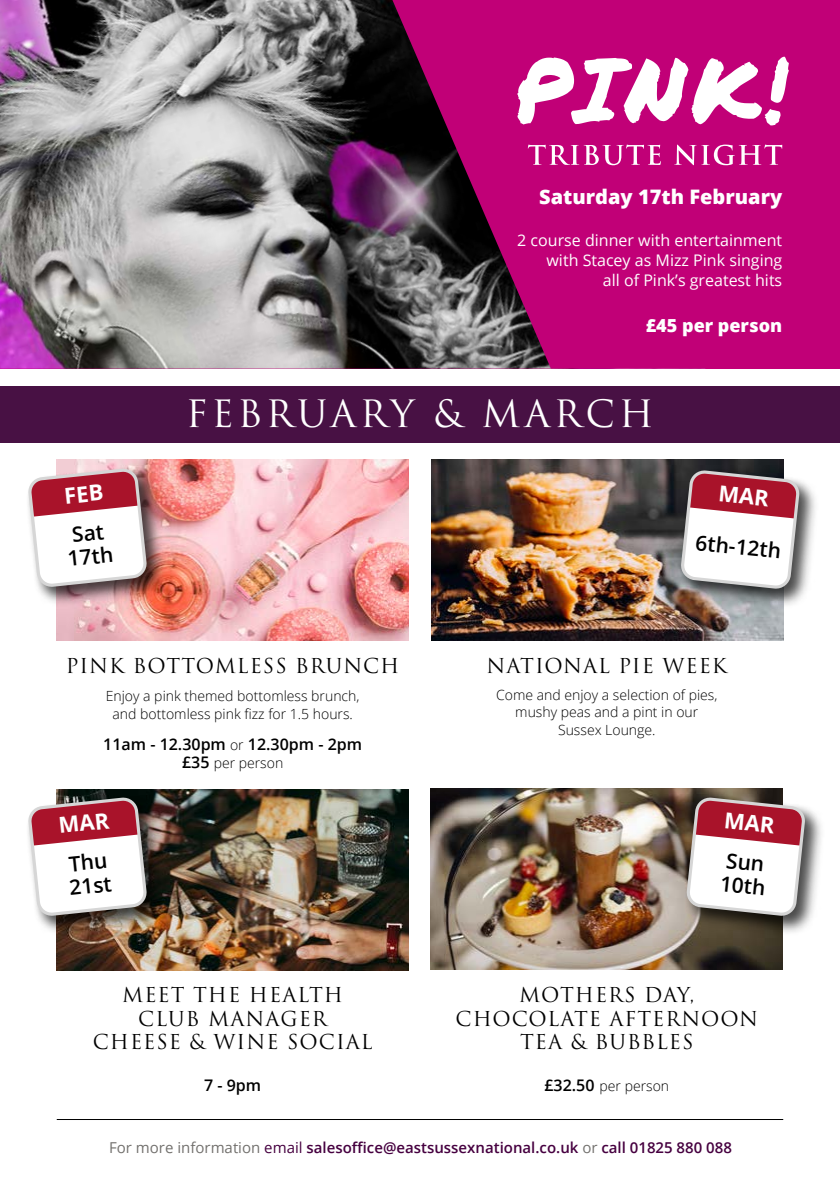
<style>
.page{position:relative;width:840px;height:1191px;background:#fff}
.page>*{position:absolute;margin:0;border:0;box-sizing:border-box;transform-origin:0 0}
.t1{font:36.6px "Trajan Pro";letter-spacing:.1em;color:#fff}
.t2{font:600 21px/23.6px "Open Sans";color:#000}
.t3{font:20px/23.6px "Trajan Pro";letter-spacing:.05em;color:#000;text-align:center}
.t4{font:800 20px "Open Sans";color:#fff}
.t5{font:800 18px "Open Sans";color:#fff}
.t6{font:16px/20px "Open Sans";color:#fff;text-align:right}
.t7{font:600 16px "Open Sans";color:#000}
.t8{font:600 15px "Open Sans";color:#460040}
.t9{font:300 14px/17.6px "Open Sans";color:#000;text-align:center}
.s1{font-weight:300;font-size:14px}
.s2{font-weight:600;font-size:16px}
.s3{font-weight:400;color:#73716e}
.s4{font-weight:400}
</style>
<div class="page">
<img style="left:430px;top:788px;width:352px;height:181px">
<img style="left:57px;top:789px;width:351px;height:181px">
<img style="left:57px;top:459px;width:351px;height:182px">
<img style="left:0;top:0;width:392px;height:369px">
<svg style="left:392px;top:0;width:447px;height:369px;fill:#c10077"></svg>
<hr style="left:57px;top:1119px;width:725px;height:1px;background:#000">
<div style="left:0;top:386px;width:839px;height:56px;background:#481144"></div>
<div style="left:25px;top:465px;width:142px;height:142px;background:#000;opacity:.55"></div>
<div style="left:26px;top:466px;width:136px;height:136px;background:#000;opacity:.35"></div>
<div style="left:25px;top:794px;width:142px;height:142px;background:#000;opacity:.55"></div>
<div style="left:26px;top:795px;width:136px;height:136px;background:#000;opacity:.35"></div>
<div style="left:683px;top:794px;width:142px;height:142px;background:#000;opacity:.55"></div>
<div style="left:684px;top:795px;width:136px;height:136px;background:#000;opacity:.35"></div>
<img style="left:431px;top:459px;width:351px;height:182px">
<div style="left:677px;top:467px;width:142px;height:142px;background:#000;opacity:.55"></div>
<div style="left:678px;top:468px;width:136px;height:136px;background:#000;opacity:.35"></div>
<svg style="left:517px;top:57px;width:271px;height:68px"></svg>
<svg style="left:527px;top:145px;width:254px;height:20px"></svg>
<svg style="left:29px;top:469px;width:117px;height:117px"></svg>
<svg style="left:29px;top:798px;width:117px;height:117px"></svg>
<svg style="left:683px;top:796px;width:124px;height:122px"></svg>
<svg style="left:678px;top:469px;width:123px;height:122px"></svg>
<h3 class="t4" style="left:539px;top:182px;width:244px">Saturday 17th February</h3>
<p class="t6" style="left:517px;top:229px;width:266px">2 course dinner with entertainment with Stacey as Mizz Pink singing<br>all of Pink’s greatest hits</p>
<p class="t5" style="left:645px;top:312px;width:138px">£45 per person</p>
<h2 class="t2" style="left:64px;top:523px;width:47px;text-align:center;rotate:-6deg">Sat<br>17th</h2>
<h1 class="t1" style="left:186px;top:391px;width:469px">FEBRUARY &amp; MARCH</h1>
<h2 class="t2" style="left:696px;top:530px;width:87px;rotate:6deg">6th-12th</h2>
<h3 class="t3" style="left:66px;top:653px;width:335px">PINK BOTTOMLESS BRUNCH</h3>
<p class="t9" style="left:106px;top:686px;width:255px">Enjoy a pink themed bottomless brunch, and bottomless pink fizz for 1.5 hours.</p>
<p class="t7" style="left:103px;top:733px;width:260px">11am - 12.30pm <span class="s1">or</span> 12.30pm - 2pm</p>
<p class="t9" style="left:182px;top:753px;width:103px"><span class="s2">£35</span> per person</p>
<h2 class="t2" style="left:66px;top:852px;width:44px;rotate:-6deg">Thu<br>21st</h2>
<h3 class="t3" style="left:93px;top:982px;width:281px">MEET THE HEALTH<br>CLUB MANAGER<br>CHEESE &amp; WINE SOCIAL</h3>
<p class="t7" style="left:204px;top:1074px;width:59px">7 - 9pm</p>
<h3 class="t3" style="left:486px;top:653px;width:242px">NATIONAL PIE WEEK</h3>
<p class="t9" style="left:496px;top:685px;width:223px">Come and enjoy a selection of pies, mushy peas and a pint in our<br>Sussex Lounge.</p>
<h2 class="t2" style="left:723px;top:847px;width:47px;rotate:6deg">Sun<br>10th</h2>
<h3 class="t3" style="left:455px;top:982px;width:304px">MOTHERS DAY,<br>CHOCOLATE AFTERNOON<br>TEA &amp; BUBBLES</h3>
<p class="t9" style="left:544px;top:1076px;width:126px"><span class="s2">£32.50</span> per person</p>
<p class="t8" style="left:109px;top:1137px;width:624px"><span class="s3">For more information</span> <span class="s4">email</span> salesoffice@eastsussexnational.co.uk <span class="s3">or</span> call 01825 880 088</p>
</div>
